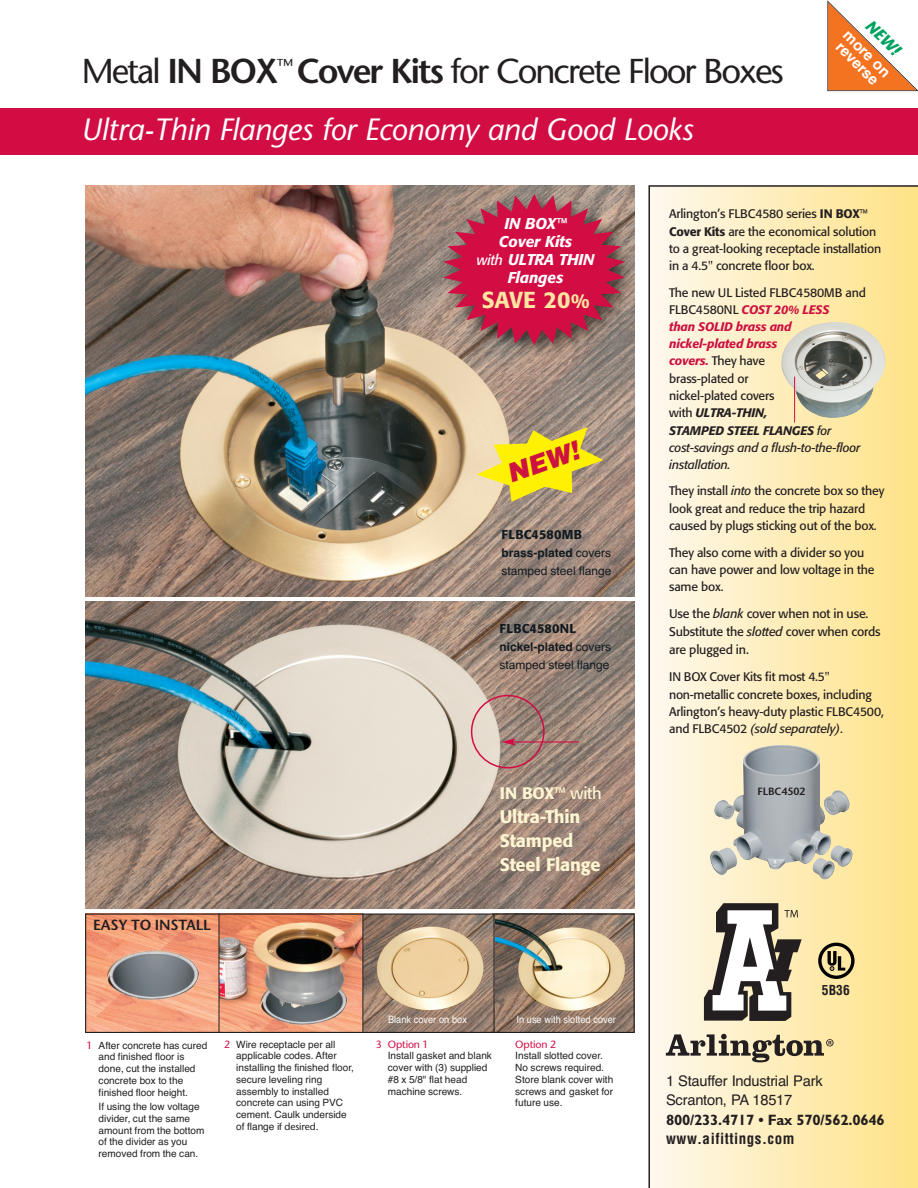
<style>
.page{position:relative;width:918px;height:1188px;background:#fff}
.page>*{position:absolute;margin:0;border:0;box-sizing:border-box;transform-origin:0 0}
.t1{font:34.5px "Stone Sans";letter-spacing:-.055em;color:#231f20}
.t2{font:italic 30.75px "Stone Sans";letter-spacing:-.01em;color:#fff}
.t3{font:italic 900 25.8px "Helvetica";color:#cd1141}
.t4{font:500 22.95px "Formata";letter-spacing:-.01em;color:#ffe5a1}
.t5{font:500 18px/24px "Formata";letter-spacing:-.01em;color:#fef5d2}
.t6{font:500 16.5px "Formata";color:#fef5d2}
.t7{font:italic 700 16.5px "Stone Sans";color:#00a261}
.t8{font:italic 500 15.45px/18px "Formata";letter-spacing:-.005em;color:#fff;text-align:center}
.t9{font:700 15px "Gill Sans";letter-spacing:-.015em;color:#231f20}
.t10{font:700 condensed 15px "Helvetica";letter-spacing:.035em;color:#231f20}
.t11{font:700 15px/13.5px "Helvetica";color:#fff}
.t12{font:14.7px/19.5px "Helvetica";letter-spacing:-.015em;color:#231f20}
.t13{font:600 14.7px "Stone Sans";letter-spacing:-.01em;color:#231f20}
.t14{font:700 condensed 13.5px "Helvetica";color:#231f20}
.t15{font:500 12.75px "Formata";letter-spacing:.01em;color:#101a21}
.t16{font:12.45px/18.1px "Formata";letter-spacing:-.01em;color:#231f20}
.t17{font:12.3px/17.4px "Formata";letter-spacing:-.01em;color:#231f20}
.t18{font:12px/18px "Helvetica";color:#101a21}
.t19{font:10.5px "Stone Sans";letter-spacing:-.01em;color:#d20d44}
.t20{font:600 10.5px "Stone Sans";letter-spacing:-.01em;color:#231f20}
.t21{font:10.2px "Helvetica";color:#fff;scale:.9 1}
.t22{font:10.05px/11.7px "Helvetica";color:#231f20}
.t23{font:10.05px "Stone Sans";letter-spacing:-.01em;color:#231f20}
.s1{font-weight:600}
.s2{font-weight:400;font-size:14.4px}
.s3{font-size:20.1px}
.s4{font-weight:700}
.s5{font-weight:400}
.s6{font-family:"Stone Sans";font-size:10.5px;color:#d20d44}
.s7{font-family:"Helvetica"}
.s8{font-weight:500}
.s9{font-weight:500;font-style:italic;color:#cd1141}
.s10{font-weight:500;font-style:italic}
.s11{font-style:italic}
</style>
<div class="page">
<img style="left:495px;top:916px;width:138px;height:115px">
<img style="left:218px;top:916px;width:276px;height:115px">
<svg style="left:87px;top:916px;width:131px;height:115px;background:#d99b80"></svg>
<div style="left:85px;top:914px;width:550px;height:119px;border:1px solid #231f20"></div>
<img style="left:85px;top:602px;width:550px;height:307px">
<img style="left:85px;top:185px;width:550px;height:412px">
<svg style="left:648px;top:185px;width:270px;height:1003px;background:#fbebb8"></svg>
<div style="left:0;top:109px;width:918px;height:46px;background:#d20d44"></div>
<svg style="left:827px;top:0;width:91px;height:92px"></svg>
<svg style="left:477px;top:427px;width:126px;height:75px;background:#ddcc4c"></svg>
<img style="left:710px;top:745px;width:143px;height:135px">
<hr style="left:513px;top:741px;width:66px;height:2px;background:#d20d44">
<svg style="left:666px;top:1034px;width:168px;height:28px;background:#b3a88d"></svg>
<svg style="left:704px;top:903px;width:98px;height:118px"></svg>
<svg style="left:818px;top:943px;width:37px;height:36px"></svg>
<img style="left:781px;top:322px;width:105px;height:96px">
<img style="left:436px;top:188px;width:199px;height:177px">
<svg style="left:443px;top:194px;width:182px;height:151px;background:#ba3655"></svg>
<svg style="left:471px;top:695px;width:74px;height:74px;background:#b79991"></svg>
<hr style="left:794px;top:377px;width:1px;height:46px;background:#d20d44">
<hr style="left:219px;top:913px;width:1px;height:120px;background:#231f20">
<hr style="left:363px;top:914px;width:1px;height:119px;background:#231f20">
<hr style="left:494px;top:914px;width:1px;height:119px;background:#231f20">
<h1 class="t1" style="left:82px;top:58px;width:704px">Metal <span class="s1">IN BOX</span><sup>™</sup> <span class="s1">Cover Kits</span> for Concrete Floor Boxes</h1>
<h2 class="t2" style="left:81px;top:118px;width:614px">Ultra-Thin Flanges for Economy and Good Looks</h2>
<h3 class="t7" style="left:873px;top:18px;width:43px;rotate:45deg">NEW!</h3>
<p class="t11" style="left:851px;top:28px;width:61px;rotate:45deg">more on reverse</p>
<p class="t8" style="left:477px;top:216px;width:119px">IN BOX™<br>Cover Kits<br><span class="s2">with</span> ULTRA THIN<br>Flanges</p>
<h3 class="t4" style="left:482px;top:290px;width:109px">SAVE 20<span class="s3">%</span></h3>
<h3 class="t3" style="left:503px;top:461px;width:76px;rotate:-20deg">NEW!</h3>
<p class="t15" style="left:502px;top:529px;width:82px">FLBC4580MB</p>
<p class="t18" style="left:501px;top:544px;width:112px"><span class="s4">brass-plated</span> covers stamped steel flange</p>
<p class="t15" style="left:500px;top:623px;width:78px">FLBC4580NL</p>
<p class="t18" style="left:500px;top:638px;width:113px"><span class="s4">nickel-plated</span> covers stamped steel flange</p>
<p class="t13" style="left:93px;top:919px;width:119px">EASY TO INSTALL</p>
<h3 class="t6" style="left:500px;top:786px;width:104px">IN BOX™ <span class="s5">with</span></h3>
<h3 class="t5" style="left:500px;top:806px;width:102px">Ultra-Thin<br>Stamped<br>Steel Flange</h3>
<p class="t22" style="left:99px;top:1039px;width:110px;text-indent:-12px"><span class="s6">1</span> After concrete has cured and finished floor is done, cut the installed concrete box to the finished floor height.</p>
<p class="t22" style="left:99px;top:1101px;width:107px">If using the low voltage divider, cut the same amount from the bottom of the divider as you removed from the can.</p>
<p class="t22" style="left:236px;top:1038px;width:119px;text-indent:-12px"><span class="s6">2</span> Wire receptacle per all applicable codes. After installing the finished floor, secure leveling ring assembly to installed concrete can using PVC cement. Caulk underside</p>
<p class="t23" style="left:236px;top:1122px;width:84px"><span class="s7">of flange</span> if desired.</p>
<p class="t21" style="left:388px;top:1014px;width:89px">Blank cover on box</p>
<p class="t19" style="left:376px;top:1040px;width:54px">3 Option 1</p>
<p class="t22" style="left:388px;top:1050px;width:106px">Install gasket and blank cover with (3) supplied #8 x 5/8" flat head machine screws.</p>
<p class="t21" style="left:516px;top:1014px;width:112px">In use with slotted cover</p>
<p class="t19" style="left:515px;top:1040px;width:42px">Option 2</p>
<p class="t22" style="left:515px;top:1050px;width:100px">Install slotted cover.<br>No screws required.<br>Store blank cover with screws and gasket for future use.</p>
<p class="t17" style="left:669px;top:206px;width:214px">Arlington’s FLBC4580 series <span class="s8">IN BOX</span>™ <span class="s8">Cover Kits</span> are the economical solution to a great-looking receptacle installation in a 4.5" concrete floor box.</p>
<p class="t17" style="left:669px;top:285px;width:198px">The new UL Listed FLBC4580MB and<br>FLBC4580NL <span class="s9">COST 20% LESS<br>than SOLID brass and nickel-plated brass<br>covers.</span> They have<br>brass-plated or<br>nickel-plated covers<br>with <span class="s10">ULTRA-THIN,<br>STAMPED STEEL FLANGES</span> <span class="s11">for cost-savings and a flush-to-the-floor installation.</span></p>
<p class="t17" style="left:669px;top:483px;width:217px">They install <span class="s11">into</span> the concrete box so they look great and reduce the trip hazard caused by plugs sticking out of the box.</p>
<p class="t17" style="left:669px;top:545px;width:207px">They also come with a divider so you can have power and low voltage in the same box.</p>
<p class="t16" style="left:669px;top:605px;width:213px">Use the <span class="s11">blank</span> cover when not in use.<br>Substitute the <span class="s11">slotted</span> cover when cords are plugged in.</p>
<p class="t17" style="left:669px;top:669px;width:216px">IN BOX Cover Kits fit most 4.5" non-metallic concrete boxes, including Arlington’s heavy-duty plastic FLBC4500, and FLBC4502 <span class="s11">(sold separately)</span>.</p>
<p class="t20" style="left:758px;top:788px;width:49px">FLBC4502</p>
<p class="t14" style="left:822px;top:982px;width:29px">5B36</p>
<p class="t12" style="left:666px;top:1071px;width:158px">1 Stauffer Industrial Park<br>Scranton, PA 18517</p>
<p class="t9" style="left:666px;top:1111px;width:220px">800/233.4717 • Fax 570/562.0646</p>
<p class="t10" style="left:666px;top:1130px;width:130px">www.aifittings.com</p>
</div>
